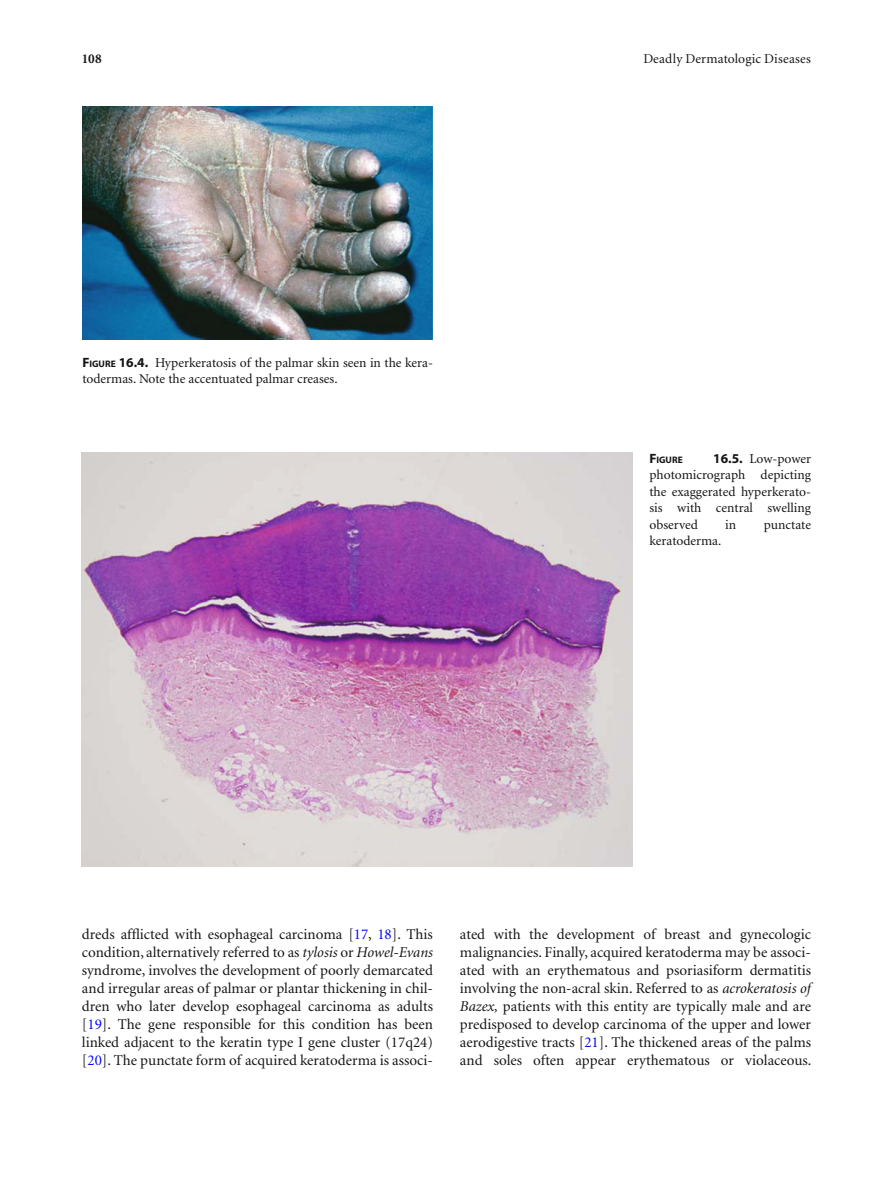
<style>
.page{position:relative;width:893px;height:1187px;background:#fff}
.page>*{position:absolute;margin:0;border:0;box-sizing:border-box;transform-origin:0 0}
.t1{font:15px/18px "Yxxxdd Bcgtgk Minion";color:#131413;text-align:justify}
.t2{font:13.5px/16.5px "Yxxxdd Bcgtgk Minion";color:#131413}
.t3{font:700 13.5px "Ymhxkc Jtpjrh Minion";color:#131413}
.t4{font:700 9.45px "Rqvyml Lrrgrm Myriad";color:#131413}
.s1{font-family:"Rqvyml Lrrgrm Myriad";font-weight:700}
.s2{font-family:"Rqvyml Lrrgrm Myriad";font-weight:700;font-size:9.45px}
.s3{font-size:13.5px}
.s4{color:#00f}
.s5{font-family:"Bbxbkm Dcwbbv Minion";font-style:italic}
</style>
<div class="page">
<img style="left:82px;top:106px;width:350px;height:234px">
<img style="left:82px;top:453px;width:550px;height:413px">
<p class="t3" style="left:82px;top:53px;width:21px">108</p>
<p class="t2" style="left:643px;top:52px;width:169px">Deadly Dermatologic Diseases</p>
<p class="t2" style="left:82px;top:355px;width:352px"><span class="s1">F</span><span class="s2">IGURE</span> <span class="s1">16.4.</span> Hyperkeratosis of the palmar skin seen in the kera&shy;todermas. Note the accentuated palmar creases.</p>
<p class="t4" style="left:649px;top:456px;width:35px"><span class="s3">F</span>IGURE</p>
<p class="t2" style="left:649px;top:451px;width:163px;text-align:justify;text-indent:64px"><span class="s1">16.5.</span> Low-power photomicrograph depicting the exaggerated hyperkerato&shy;sis with central swelling observed</p>
<p class="t2" style="left:725px;top:517px;width:12px">in</p>
<p class="t2" style="left:764px;top:517px;width:49px">punctate</p>
<p class="t2" style="left:649px;top:534px;width:74px">keratoderma.</p>
<p class="t1" style="left:82px;top:926px;width:353px">dreds afflicted with esophageal carcinoma [ <span class="s4">17</span> , <span class="s4">18</span> ]. This condition, alternatively referred to as <span class="s5">tylosis</span> or <span class="s5">Howel-Evans </span>syndrome, involves the development of poorly demarcated and irregular areas of palmar or plantar thickening in chil&shy;dren who later develop esophageal carcinoma as adults [ <span class="s4">19</span> ]. The gene responsible for this condition has been linked adjacent to the keratin type I gene cluster (17q24) [ <span class="s4">20</span> ]. The punctate form of acquired keratoderma is associ-</p>
<p class="t1" style="left:460px;top:926px;width:353px">ated with the development of breast and gynecologic malignancies. Finally, acquired keratoderma may be associ&shy;ated with an erythematous and psoriasiform dermatitis involving the non-acral skin. Referred to as <span class="s5">acrokeratosis of Bazex,</span> patients with this entity are typically male and are predisposed to develop carcinoma of the upper and lower aerodigestive tracts [ <span class="s4">21</span> ]. The thickened areas of the palms and soles often appear erythematous or violaceous.</p>
</div>
